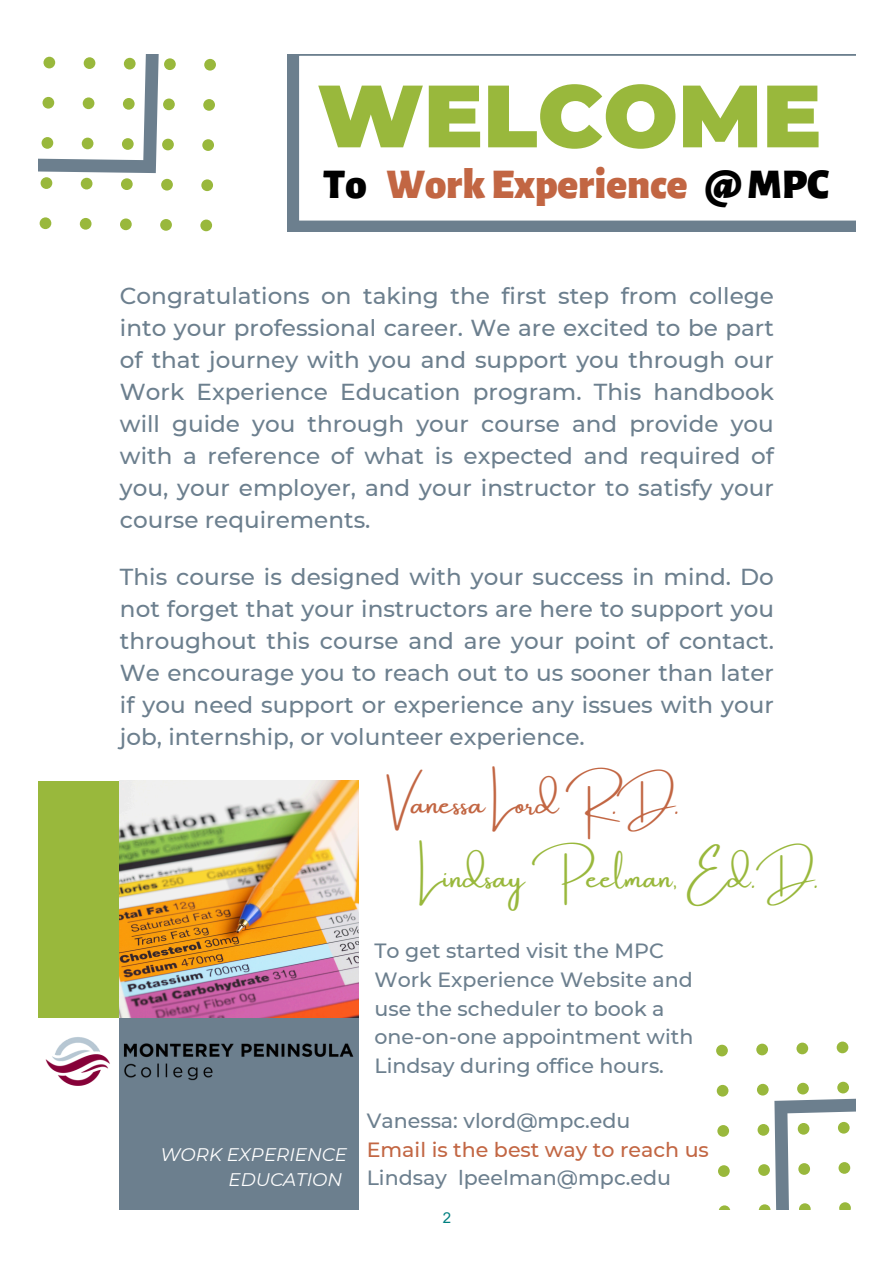
<style>
.page{position:relative;width:894px;height:1264px;background:#fff}
.page>*{position:absolute;margin:0;border:0;box-sizing:border-box;transform-origin:0 0}
.t1{font:900 88.2px "Montserrat";color:#99b83c}
.t2{font:900 42.6px "Alegreya Sans";color:#c26643}
.t3{font:900 42.6px "Alegreya Sans";color:#000}
.t4{font:29.85px "Amsterdam One";color:#99b83c}
.t5{font:29.85px "Amsterdam One";color:#c26643}
.t6{font:500 23.1px/32px "Montserrat";color:#6c7f8e;text-align:justify}
.t7{font:500 20.55px/28.8px "Montserrat";color:#6c7f8e}
.t8{font:italic 18.15px/24.8px "Montserrat";color:#fff;text-align:right}
.t9{font:15px "Arial";color:#008080}
.s1{color:#000}
.s2{color:#c26643}
</style>
<div class="page">
<svg style="left:38px;top:54px;width:178px;height:178px"></svg>
<div style="left:200px;top:219px;width:12px;height:12px;background:#99b83c;border-radius:50%"></div>
<div style="left:201px;top:179px;width:12px;height:12px;background:#99b83c;border-radius:50%"></div>
<div style="left:202px;top:139px;width:12px;height:12px;background:#99b83c;border-radius:50%"></div>
<div style="left:203px;top:99px;width:12px;height:12px;background:#99b83c;border-radius:50%"></div>
<div style="left:204px;top:59px;width:12px;height:12px;background:#99b83c;border-radius:50%"></div>
<div style="left:160px;top:219px;width:12px;height:12px;background:#99b83c;border-radius:50%"></div>
<div style="left:161px;top:179px;width:12px;height:12px;background:#99b83c;border-radius:50%"></div>
<div style="left:162px;top:139px;width:12px;height:11px;background:#99b83c;border-radius:50%"></div>
<div style="left:163px;top:98px;width:12px;height:12px;background:#99b83c;border-radius:50%"></div>
<div style="left:164px;top:58px;width:12px;height:12px;background:#99b83c;border-radius:50%"></div>
<div style="left:120px;top:218px;width:12px;height:12px;background:#99b83c;border-radius:50%"></div>
<div style="left:121px;top:178px;width:12px;height:12px;background:#99b83c;border-radius:50%"></div>
<div style="left:122px;top:138px;width:12px;height:12px;background:#99b83c;border-radius:50%"></div>
<div style="left:123px;top:98px;width:12px;height:12px;background:#99b83c;border-radius:50%"></div>
<div style="left:124px;top:58px;width:12px;height:12px;background:#99b83c;border-radius:50%"></div>
<div style="left:80px;top:218px;width:12px;height:12px;background:#99b83c;border-radius:50%"></div>
<div style="left:81px;top:178px;width:11px;height:11px;background:#99b83c;border-radius:50%"></div>
<div style="left:82px;top:138px;width:11px;height:11px;background:#99b83c;border-radius:50%"></div>
<div style="left:83px;top:97px;width:11px;height:12px;background:#99b83c;border-radius:50%"></div>
<div style="left:84px;top:57px;width:11px;height:12px;background:#99b83c;border-radius:50%"></div>
<div style="left:40px;top:217px;width:11px;height:12px;background:#99b83c;border-radius:50%"></div>
<div style="left:40px;top:177px;width:12px;height:12px;background:#99b83c;border-radius:50%"></div>
<div style="left:41px;top:137px;width:12px;height:12px;background:#99b83c;border-radius:50%"></div>
<div style="left:42px;top:97px;width:12px;height:12px;background:#99b83c;border-radius:50%"></div>
<div style="left:43px;top:57px;width:12px;height:11px;background:#99b83c;border-radius:50%"></div>
<svg style="left:716px;top:1041px;width:139px;height:168px"></svg>
<svg style="left:288px;top:54px;width:567px;height:178px"></svg>
<div style="left:38px;top:780px;width:94px;height:237px;background:#99b83c"></div>
<div style="left:120px;top:986px;width:239px;height:223px;background:#6c7f8e"></div>
<img style="left:120px;top:780px;width:239px;height:234px">
<img style="left:38px;top:1014px;width:321px;height:95px">
<h3 class="t1" style="left:317px;top:62px;width:505px">WELCOME</h3>
<p class="t3" style="left:323px;top:164px;width:45px">To</p>
<h6 class="t2" style="left:386px;top:164px;width:444px">Work Experience <span class="s1">@ MPC</span></h6>
<h2 class="t6" style="left:120px;top:280px;width:655px">Congratulations on taking the first step from college into your professional career. We are excited to be part of that journey with you and support you through our Work Experience Education program. This handbook will guide you through your course and provide you with a reference of what is expected and required of you, your employer, and your instructor to satisfy your course requirements.</h2>
<h1 class="t6" style="left:120px;top:561px;width:655px">This course is designed with your success in mind. Do not forget that your instructors are here to support you throughout this course and are your point of contact.<br>We encourage you to reach out to us sooner than later if you need support or experience any issues with your job, internship, or volunteer experience.</h1>
<p class="t5" style="left:386px;top:787px;width:295px">Vanessa Lord R.D.</p>
<p class="t4" style="left:419px;top:861px;width:400px">Lindsay Peelman, Ed.D.</p>
<h5 class="t8" style="left:160px;top:1141px;width:188px">WORK EXPERIENCE<br>EDUCATION</h5>
<h4 class="t7" style="left:374px;top:936px;width:320px">To get started visit the MPC<br>Work Experience Website and use the scheduler to book a one-on-one appointment with<br>Lindsay during office hours.</h4>
<h4 class="t7" style="left:366px;top:1105px;width:343px">Vanessa: vlord@mpc.edu<br><span class="s2">Email is the best way to reach us<br></span>Lindsay lpeelman@mpc.edu</h4>
<p class="t9" style="left:442px;top:1207px;width:10px">2</p>
</div>
